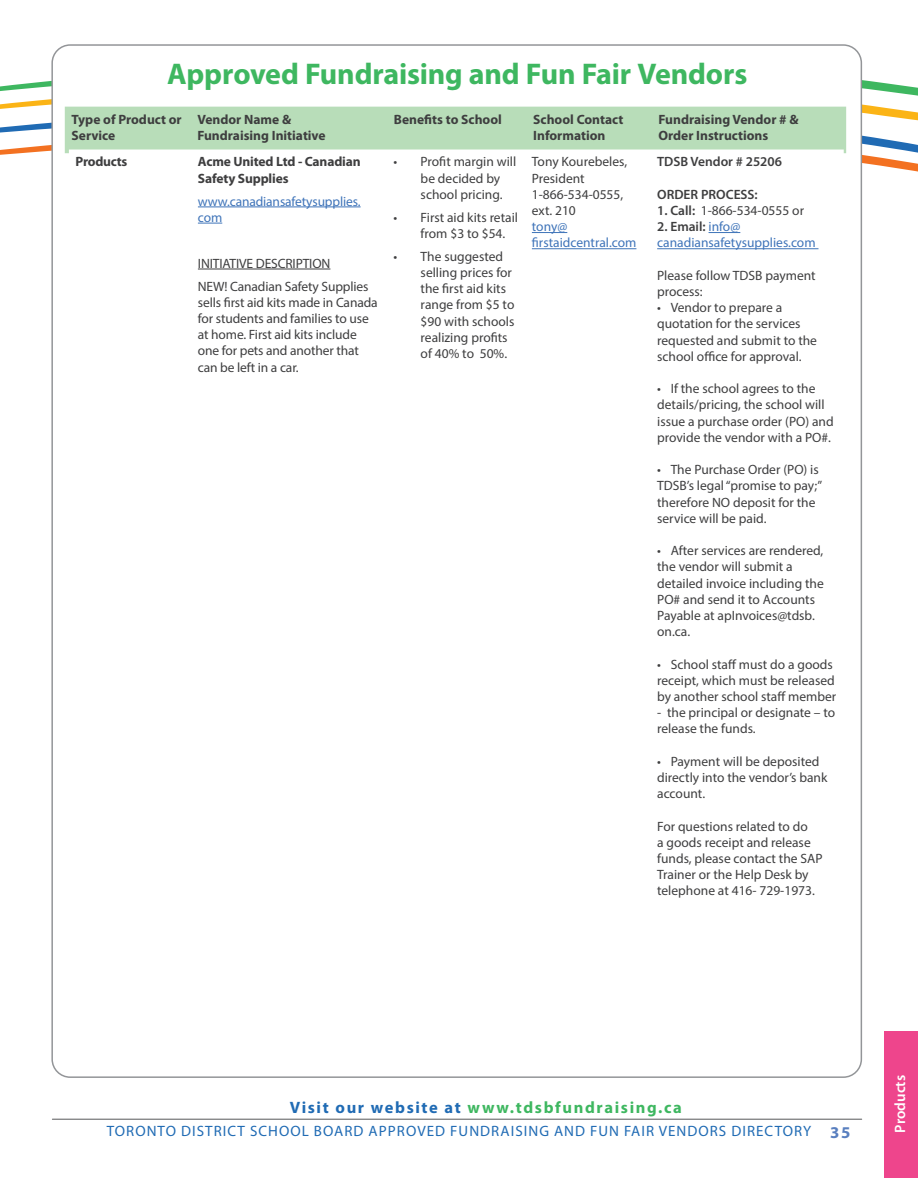
<style>
.page{position:relative;width:918px;height:1188px;background:#fff}
.page>*{position:absolute;margin:0;border:0;box-sizing:border-box;transform-origin:0 0}
.t1{font:700 30px "Myriad Pro";letter-spacing:-.005em;color:#3eb760}
.t2{font:700 16.5px "Myriad Pro";letter-spacing:.1em;color:#3eb760}
.t3{font:700 16.5px "Myriad Pro";color:#597fbf}
.t4{font:15px "Myriad Pro";letter-spacing:.07em;color:#206bb4}
.t5{font:600 15px "Myriad Pro";color:#fff}
.Paragraph_Style_1{font:13.5px/16.2px "Myriad Pro";color:#3e3e3f}
.Paragraph_Style_1-2{font:700 13.5px/16.2px "Myriad Pro";color:#3e3e3f}
.Paragraph_Style_1-3{font:13.5px/16.2px "Myriad Pro";color:#3f74b9}
.Paragraph_Style_1-4{font:600 13.5px "Myriad Pro";color:#3e3e3f}
.Paragraph_Style_1-5{font:700 13.5px "Myriad Pro";letter-spacing:-.02em;color:#3e3e3f}
.s1{font-weight:600}
.s2{font-weight:600;color:#3e3e3f}
.s3{color:#206bb4}
</style>
<div class="page">
<svg style="left:6px;top:115px;width:912px;height:12px"></svg>
<svg style="left:0;top:63px;width:918px;height:52px"></svg>
<svg style="left:0;top:127px;width:918px;height:68px"></svg>
<hr style="left:52px;top:1119px;width:810px;height:1px;background:#57585a">
<div style="left:52px;top:45px;width:809px;height:1032px;background:#fff;border-radius:18px"></div>
<div style="left:885px;top:1031px;width:33px;height:146px;background:#ee458c"></div>
<div style="left:65px;top:107px;width:781px;height:46px;background:#b8ddb9"></div>
<svg style="left:69px;top:150px;width:775px;height:120px"></svg>
<hr style="left:198px;top:207px;width:163px;height:1px;background:#3f74b9">
<svg style="left:198px;top:223px;width:24px;height:1px"></svg>
<hr style="left:198px;top:269px;width:132px;height:1px;background:#3e3e3f">
<hr style="left:532px;top:232px;width:35px;height:1px;background:#3f74b9">
<hr style="left:532px;top:248px;width:104px;height:1px;background:#3f74b9">
<hr style="left:709px;top:232px;width:31px;height:1px;background:#3f74b9">
<hr style="left:657px;top:248px;width:162px;height:1px;background:#3f74b9">
<h1 class="t1" style="left:167px;top:55px;width:582px">Approved Fundraising and Fun Fair Vendors</h1>
<p class="Paragraph_Style_1-2" style="left:72px;top:110px;width:112px">Type of Product or<br>Service</p>
<p class="Paragraph_Style_1-2" style="left:197px;top:110px;width:130px">Vendor Name &amp;<br>Fundraising Initiative</p>
<p class="Paragraph_Style_1-2" style="left:394px;top:110px;width:109px">Benefits to School</p>
<p class="Paragraph_Style_1-2" style="left:533px;top:110px;width:92px">School Contact<br>Information</p>
<p class="Paragraph_Style_1-2" style="left:659px;top:110px;width:142px">Fundraising Vendor # &amp;<br>Order Instructions</p>
<p class="Paragraph_Style_1-5" style="left:76px;top:153px;width:53px">Products</p>
<p class="Paragraph_Style_1-2" style="left:198px;top:153px;width:164px">Acme United Ltd - Canadian<br>Safety Supplies</p>
<p class="Paragraph_Style_1-3" style="left:198px;top:193px;width:164px">www.canadiansafetysupplies. com</p>
<p class="Paragraph_Style_1" style="left:198px;top:255px;width:134px">INITIATIVE DESCRIPTION</p>
<p class="Paragraph_Style_1" style="left:198px;top:278px;width:181px">NEW! Canadian Safety Supplies sells first aid kits made in Canada for students and families to use at home. First aid kits include one for pets and another that can be left in a car.</p>
<p class="Paragraph_Style_1" style="left:421px;top:154px;width:97px;text-indent:-27px">• Profit margin will be decided by school pricing.</p>
<p class="Paragraph_Style_1" style="left:421px;top:209px;width:99px;text-indent:-27px">• First aid kits retail from $3 to $54.</p>
<p class="Paragraph_Style_1" style="left:421px;top:248px;width:95px;text-indent:-27px">• The suggested selling prices for the first aid kits range from $5 to $90 with schools realizing profits of 40% to 50%.</p>
<p class="Paragraph_Style_1" style="left:532px;top:154px;width:97px">Tony Kourebeles,<br>President</p>
<p class="Paragraph_Style_1" style="left:532px;top:186px;width:93px">1-866-534-0555, ext. 210</p>
<p class="Paragraph_Style_1-3" style="left:532px;top:218px;width:106px">tony@ firstaidcentral.com</p>
<p class="Paragraph_Style_1-4" style="left:657px;top:153px;width:126px">TDSB Vendor # 25206</p>
<p class="Paragraph_Style_1-4" style="left:657px;top:186px;width:102px">ORDER PROCESS:</p>
<p class="Paragraph_Style_1" style="left:657px;top:202px;width:148px"><span class="s1">1. Call:</span> 1-866-534-0555 or</p>
<p class="Paragraph_Style_1-3" style="left:657px;top:218px;width:160px"><span class="s2">2. Email:</span> info@ canadiansafetysupplies.com</p>
<p class="Paragraph_Style_1" style="left:657px;top:267px;width:160px">Please follow TDSB payment process:</p>
<p class="Paragraph_Style_1" style="left:657px;top:299px;width:161px">• Vendor to prepare a quotation for the services requested and submit to the school office for approval.</p>
<p class="Paragraph_Style_1" style="left:657px;top:380px;width:178px">• If the school agrees to the details/pricing, the school will issue a purchase order (PO) and provide the vendor with a PO#.</p>
<p class="Paragraph_Style_1" style="left:657px;top:461px;width:166px">• The Purchase Order (PO) is<br>TDSB’s legal “promise to pay;” therefore NO deposit for the service will be paid.</p>
<p class="Paragraph_Style_1" style="left:657px;top:542px;width:168px">• After services are rendered, the vendor will submit a detailed invoice including the<br>PO# and send it to Accounts<br>Payable at apInvoices@tdsb. on.ca.</p>
<p class="Paragraph_Style_1" style="left:657px;top:656px;width:181px">• School staff must do a goods receipt, which must be released by another school staff member</p>
<p class="Paragraph_Style_1" style="left:657px;top:704px;width:180px">- the principal or designate – to release the funds.</p>
<p class="Paragraph_Style_1" style="left:657px;top:753px;width:172px">• Payment will be deposited directly into the vendor’s bank account.</p>
<p class="Paragraph_Style_1" style="left:657px;top:818px;width:167px">For questions related to do<br>a goods receipt and release funds, please contact the SAP<br>Trainer or the Help Desk by telephone at 416- 729-1973.</p>
<p class="t2" style="left:290px;top:1097px;width:394px"><span class="s3">Visit our website at</span> www.tdsbfundraising.ca</p>
<p class="t4" style="left:107px;top:1122px;width:706px">TORONTO DISTRICT SCHOOL BOARD APPROVED FUNDRAISING AND FUN FAIR VENDORS DIRECTORY</p>
<p class="t3" style="left:830px;top:1121px;width:22px">35</p>
<p class="t5" style="left:891px;top:1133px;width:59px;rotate:-90deg">Products</p>
</div>
